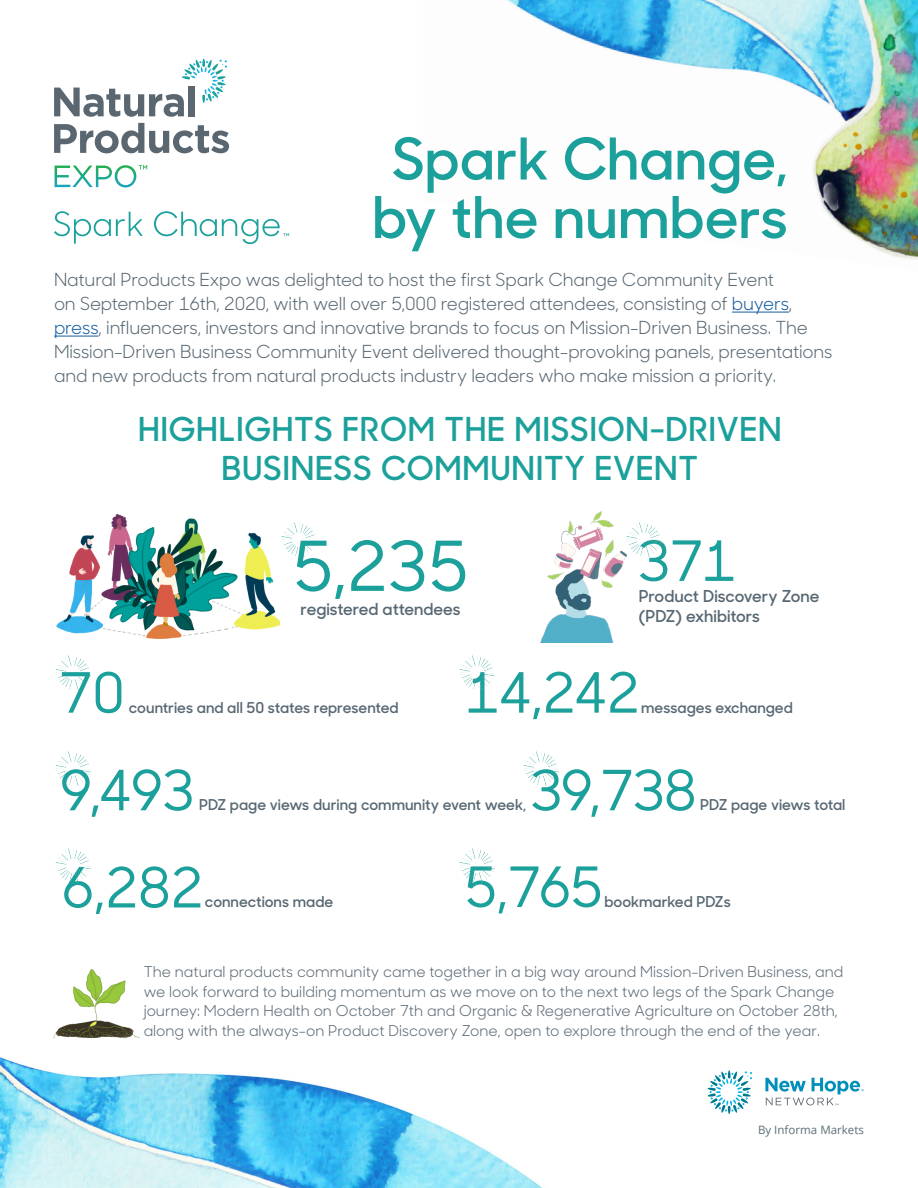
<style>
.page{position:relative;width:918px;height:1188px;background:#fff}
.page>*{position:absolute;margin:0;border:0;box-sizing:border-box;transform-origin:0 0}
.t1{font:500 68.85px "Sharp Sans No 1";color:#1ca09b}
.t2{font:600 57.6px/58.5px "Sharp Sans No 1";color:#1ca09b;text-align:center}
.t3{font:500 55.5px "Sharp Sans No 1";letter-spacing:-.02em;color:#1ca09b}
.t4{font:600 33px/39px "Sharp Sans No 1";letter-spacing:.02em;color:#1ca09b;text-align:center}
.t5{font:18px/24px "Sharp Sans No 1";letter-spacing:-.01em;color:#586873}
.t6{font:600 16.5px/19.8px "Sharp Sans No 1";color:#586873}
.t7{font:15px/19.5px "Sharp Sans No 1";color:#586873}
.t8{font:600 15px "Sharp Sans No 1";color:#586873}
.t9{font:11.55px "Open Sans";color:#5c6f78}
.s1{color:#175d9e}
</style>
<div class="page">
<img style="left:0;top:1057px;width:542px;height:131px">
<svg style="left:708px;top:1070px;width:44px;height:44px"></svg>
<svg style="left:765px;top:1078px;width:99px;height:27px"></svg>
<img style="left:507px;top:0;width:411px;height:260px">
<svg style="left:54px;top:59px;width:173px;height:58px"></svg>
<div style="left:189px;top:86px;width:6px;height:30px;background:#5a6771"></div>
<svg style="left:54px;top:123px;width:175px;height:30px"></svg>
<svg style="left:55px;top:165px;width:92px;height:22px"></svg>
<svg style="left:54px;top:211px;width:89px;height:33px"></svg>
<svg style="left:154px;top:211px;width:135px;height:33px"></svg>
<hr style="left:732px;top:312px;width:57px;height:1px;background:#175d9e">
<hr style="left:54px;top:336px;width:45px;height:1px;background:#175d9e">
<img style="left:53px;top:970px;width:85px;height:67px">
<img style="left:57px;top:514px;width:223px;height:124px">
<img style="left:541px;top:512px;width:85px;height:131px">
<img style="left:626px;top:522px;width:35px;height:34px">
<img style="left:281px;top:522px;width:35px;height:34px">
<img style="left:55px;top:656px;width:35px;height:34px">
<img style="left:460px;top:656px;width:35px;height:34px">
<img style="left:460px;top:849px;width:35px;height:34px">
<img style="left:55px;top:849px;width:35px;height:34px">
<img style="left:55px;top:752px;width:35px;height:34px">
<img style="left:523px;top:752px;width:35px;height:34px">
<p class="t2" style="left:372px;top:126px;width:417px">Spark Change, by the numbers</p>
<p class="t5" style="left:54px;top:267px;width:780px">Natural Products Expo was delighted to host the first Spark Change Community Event<br>on September 16th, 2020, with well over 5,000 registered attendees, consisting of <span class="s1">buyers</span>, <span class="s1">press</span>, influencers, investors and innovative brands to focus on Mission-Driven Business. The Mission-Driven Business Community Event delivered thought-provoking panels, presentations and new products from natural products industry leaders who make mission a priority.</p>
<p class="t4" style="left:138px;top:408px;width:645px">HIGHLIGHTS FROM THE MISSION-DRIVEN<br>BUSINESS COMMUNITY EVENT</p>
<p class="t1" style="left:293px;top:516px;width:177px">5,235</p>
<p class="t6" style="left:301px;top:599px;width:161px">registered attendees</p>
<p class="t3" style="left:638px;top:521px;width:99px">371</p>
<p class="t6" style="left:639px;top:585px;width:182px">Product Discovery Zone (PDZ) exhibitors</p>
<p class="t3" style="left:60px;top:653px;width:67px">70</p>
<p class="t8" style="left:129px;top:696px;width:271px">countries and all 50 states represented</p>
<p class="t3" style="left:466px;top:653px;width:175px">14,242</p>
<p class="t8" style="left:641px;top:696px;width:153px">messages exchanged</p>
<p class="t3" style="left:60px;top:750px;width:137px">9,493</p>
<p class="t3" style="left:530px;top:750px;width:168px">39,738</p>
<p class="t8" style="left:199px;top:794px;width:329px">PDZ page views during community event week,</p>
<p class="t8" style="left:700px;top:794px;width:146px">PDZ page views total</p>
<p class="t3" style="left:62px;top:847px;width:143px">6,282</p>
<p class="t8" style="left:205px;top:891px;width:130px">connections made</p>
<p class="t3" style="left:464px;top:847px;width:140px">5,765</p>
<p class="t8" style="left:604px;top:891px;width:128px">bookmarked PDZs</p>
<p class="t7" style="left:144px;top:962px;width:701px">The natural products community came together in a big way around Mission-Driven Business, and we look forward to building momentum as we move on to the next two legs of the Spark Change journey: Modern Health on October 7th and Organic &amp; Regenerative Agriculture on October 28th, along with the always-on Product Discovery Zone, open to explore through the end of the year.</p>
<p class="t9" style="left:758px;top:1122px;width:107px">By Informa Markets</p>
</div>
